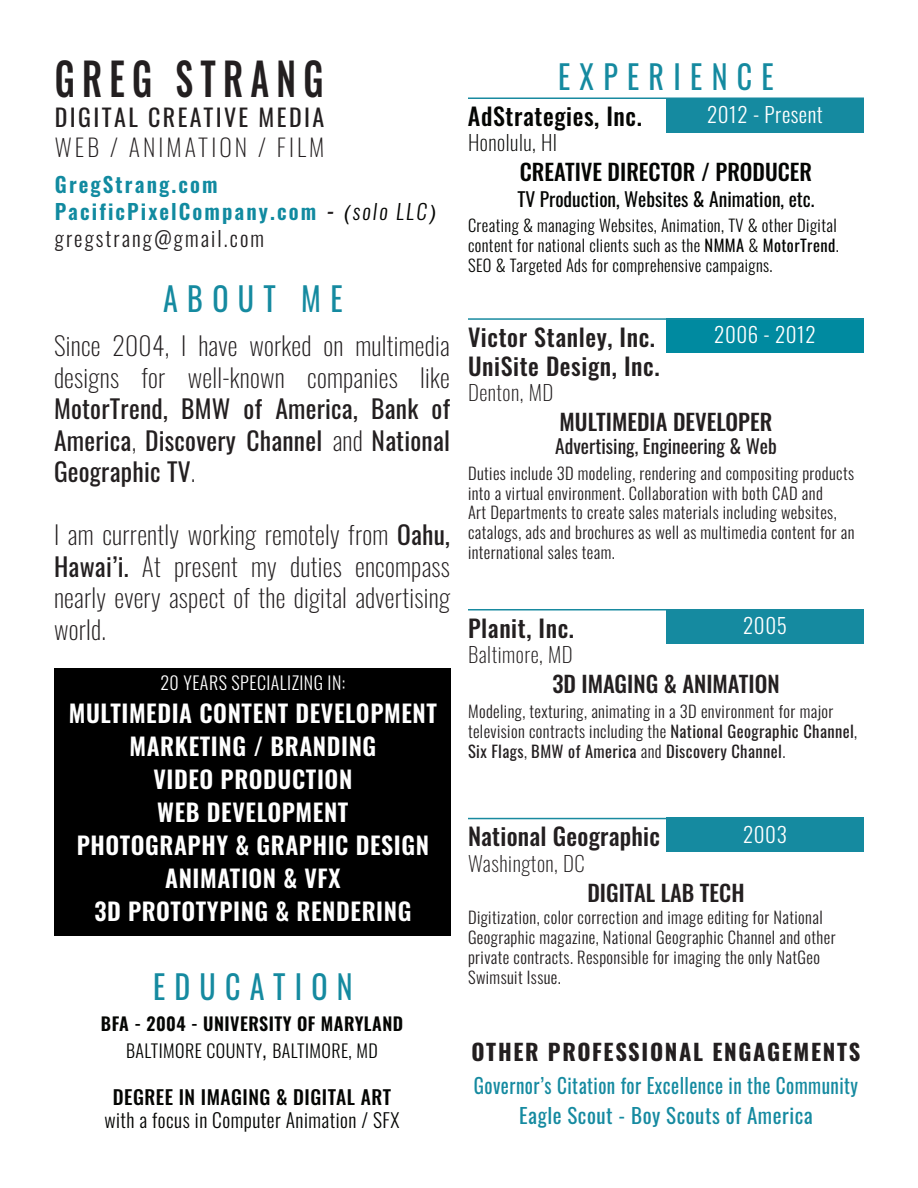
<style>
.page{position:relative;width:918px;height:1188px;background:#fff}
.page>*{position:absolute;margin:0;border:0;box-sizing:border-box;transform-origin:0 0}
.t1{font:500 45px "Oswald";letter-spacing:.2em;color:#231f20;scale:.8 1}
.t2{font:33px "Oswald";letter-spacing:.31em;color:#158aa0;scale:.91 1}
.t3{font:200 25.5px/31.5px "Oswald";letter-spacing:.01em;color:#231f20}
.t4{font:25.5px/31.5px "Oswald";letter-spacing:.01em;color:#231f20;text-align:justify}
.t5{font:600 24px/33px "Oswald";letter-spacing:.025em;color:#fff;text-align:center}
.t6{font:500 24px/28.8px "Oswald";letter-spacing:.025em;color:#231f20}
.t7{font:24px "Oswald";letter-spacing:.1em;color:#231f20}
.t8{font:200 24px "Oswald";letter-spacing:.13em;color:#231f20}
.t9{font:500 24px "Oswald";letter-spacing:.025em;color:#040503}
.t10{font:500 22.5px "Oswald";color:#231f20}
.t11{font:700 22.5px "Oswald";letter-spacing:.075em;color:#231f20}
.t12{font:500 22.5px "Oswald";color:#040503}
.t13{font:21px/30px "Oswald";letter-spacing:.025em;color:#158aa0;text-align:center;scale:.91 1}
.t14{font:600 21px/27px "Oswald";letter-spacing:.1em;color:#118aa0}
.t15{font:200 21px "Oswald";letter-spacing:.025em;color:#231f20}
.t16{font:300 21px "Oswald";letter-spacing:.025em;color:#fff}
.t17{font:200 21px "Oswald";letter-spacing:.025em;color:#040503}
.t18{font:19.5px "Oswald";color:#040503}
.t19{font:300 19.5px "Oswald";letter-spacing:.025em;color:#040503}
.t20{font:19.5px "Oswald";color:#231f20}
.t21{font:500 19.5px "Oswald";letter-spacing:.025em;color:#040503}
.t22{font:600 18px/27px "Oswald";letter-spacing:.025em;color:#040503;text-align:center}
.t23{font:300 18px "Oswald";letter-spacing:.025em;color:#fff}
.t24{font:300 16.5px/19.8px "Oswald";letter-spacing:.025em;color:#231f20}
.t25{font:300 16.5px/19.8px "Oswald";letter-spacing:.025em;color:#040503}
.s1{color:#231f20}
.s2{font-family:"Arial";font-weight:400;color:#040503}
.s3{font-weight:300;color:#040503}
.s4{font-weight:300;color:#231f20}
.s5{font-weight:200}
.s6{font-weight:400}
.s7{font-weight:300}
.s8{font-weight:300;font-size:22.5px}
</style>
<div class="page">
<div style="left:666px;top:98px;width:198px;height:34px;background:#158aa0"></div>
<div style="left:666px;top:609px;width:198px;height:34px;background:#158aa0"></div>
<div style="left:666px;top:818px;width:198px;height:34px;background:#158aa0"></div>
<div style="left:666px;top:318px;width:198px;height:34px;background:#008aa0"></div>
<div style="left:55px;top:669px;width:396px;height:267px;background:#000"></div>
<hr style="left:468px;top:818px;width:396px;height:1px;background:#188aa0">
<hr style="left:468px;top:609px;width:396px;height:1px;background:#188aa0">
<hr style="left:468px;top:318px;width:396px;height:2px;background:#188aa0">
<hr style="left:468px;top:98px;width:396px;height:1px;background:#188aa0">
<h1 class="t1" style="left:55px;top:55px;width:337px">GREG STRANG</h1>
<h3 class="t7" style="left:55px;top:96px;width:271px">DIGITAL CREATIVE MEDIA</h3>
<h3 class="t8" style="left:55px;top:126px;width:271px">WEB / ANIMATION / FILM</h3>
<p class="t14" style="left:55px;top:173px;width:385px">GregStrang.com<br>PacificPixelCompany.com <span class="s1">-</span> <span class="s2">(</span><span class="s3">solo LLC</span><span class="s2">) </span><span class="s4">gregstrang@gmail.com</span></p>
<h2 class="t2" style="left:163px;top:269px;width:199px">ABOUT ME</h2>
<h3 class="t3" style="left:54px;top:327px;width:397px">Since 2004, I have worked on multimedia designs for well-known companies like</h3>
<h3 class="t4" style="left:54px;top:391px;width:397px">MotorTrend, BMW of America, Bank of America<span class="s5">,</span> Discovery Channel <span class="s5">and</span> National Geographic TV<span class="s5">.</span></h3>
<h3 class="t3" style="left:54px;top:516px;width:398px;text-align:justify">I am currently working remotely from <span class="s6">Oahu, Hawai’i.</span> At present my duties encompass nearly every aspect of the digital advertising world.</h3>
<p class="t23" style="left:160px;top:667px;width:186px">20 YEARS SPECIALIZING IN:</p>
<h3 class="t5" style="left:69px;top:698px;width:370px">MULTIMEDIA CONTENT DEVELOPMENT<br>MARKETING / BRANDING<br>VIDEO PRODUCTION<br>WEB DEVELOPMENT<br>PHOTOGRAPHY &amp; GRAPHIC DESIGN<br>ANIMATION &amp; VFX<br>3D PROTOTYPING &amp; RENDERING</h3>
<h2 class="t2" style="left:153px;top:957px;width:221px">EDUCATION</h2>
<p class="t22" style="left:101px;top:1011px;width:304px">BFA - 2004 - UNIVERSITY OF MARYLAND<br><span class="s7">BALTIMORE COUNTY</span><span class="s8">,</span> <span class="s7">BALTIMORE, MD</span></p>
<p class="t21" style="left:113px;top:1087px;width:280px">DEGREE IN IMAGING &amp; DIGITAL ART</p>
<p class="t19" style="left:104px;top:1103px;width:297px">with a focus in Computer Animation / SFX</p>
<h2 class="t2" style="left:558px;top:47px;width:239px">EXPERIENCE</h2>
<p class="t16" style="left:707px;top:96px;width:117px">2012 - Present</p>
<h3 class="t9" style="left:468px;top:104px;width:175px">AdStrategies, Inc.</h3>
<p class="t17" style="left:468px;top:124px;width:91px">Honolulu, HI</p>
<h3 class="t12" style="left:520px;top:160px;width:294px">CREATIVE DIRECTOR / PRODUCER</h3>
<p class="t18" style="left:517px;top:181px;width:299px">TV Production, Websites &amp; Animation, etc.</p>
<p class="t25" style="left:468px;top:214px;width:372px">Creating &amp; managing Websites, Animation, TV &amp; other Digital content for national clients such as the <span class="s6">NMMA</span> &amp; <span class="s6">MotorTrend</span>.<br>SEO &amp; Targeted Ads for comprehensive campaigns.</p>
<p class="t16" style="left:714px;top:316px;width:103px">2006 - 2012</p>
<h3 class="t6" style="left:468px;top:324px;width:193px">Victor Stanley, Inc.<br>UniSite Design, Inc.</h3>
<p class="t15" style="left:468px;top:374px;width:87px">Denton, MD</p>
<h3 class="t10" style="left:560px;top:410px;width:214px">MULTIMEDIA DEVELOPER</h3>
<p class="t20" style="left:555px;top:429px;width:223px">Advertising, Engineering &amp; Web</p>
<p class="t24" style="left:468px;top:461px;width:388px">Duties include 3D modeling, rendering and compositing products into a virtual environment. Collaboration with both CAD and<br>Art Departments to create sales materials including websites, catalogs, ads and brochures as well as multimedia content for an international sales team.</p>
<p class="t16" style="left:743px;top:607px;width:45px">2005</p>
<h3 class="t6" style="left:468px;top:615px;width:108px">Planit, Inc.</h3>
<p class="t15" style="left:468px;top:636px;width:106px">Baltimore, MD</p>
<h3 class="t10" style="left:552px;top:672px;width:229px">3D IMAGING &amp; ANIMATION</h3>
<p class="t24" style="left:468px;top:700px;width:391px">Modeling, texturing, animating in a 3D environment for major television contracts including the <span class="s6">National Geographic Channel</span>,<br><span class="s6">Six Flags</span>, <span class="s6">BMW of America</span> and <span class="s6">Discovery Channel</span>.</p>
<p class="t16" style="left:743px;top:816px;width:45px">2003</p>
<h3 class="t6" style="left:468px;top:824px;width:194px">National Geographic</h3>
<p class="t15" style="left:468px;top:844px;width:118px">Washington, DC</p>
<h3 class="t10" style="left:587px;top:881px;width:159px">DIGITAL LAB TECH</h3>
<p class="t24" style="left:468px;top:906px;width:369px">Digitization, color correction and image editing for National Geographic magazine, National Geographic Channel and other private contracts. Responsible for imaging the only NatGeo Swimsuit Issue.</p>
<h3 class="t11" style="left:472px;top:1040px;width:390px">OTHER PROFESSIONAL ENGAGEMENTS</h3>
<p class="t13" style="left:474px;top:1069px;width:424px">Governor’s Citation for Excellence in the Community<br>Eagle Scout - Boy Scouts of America</p>
</div>
